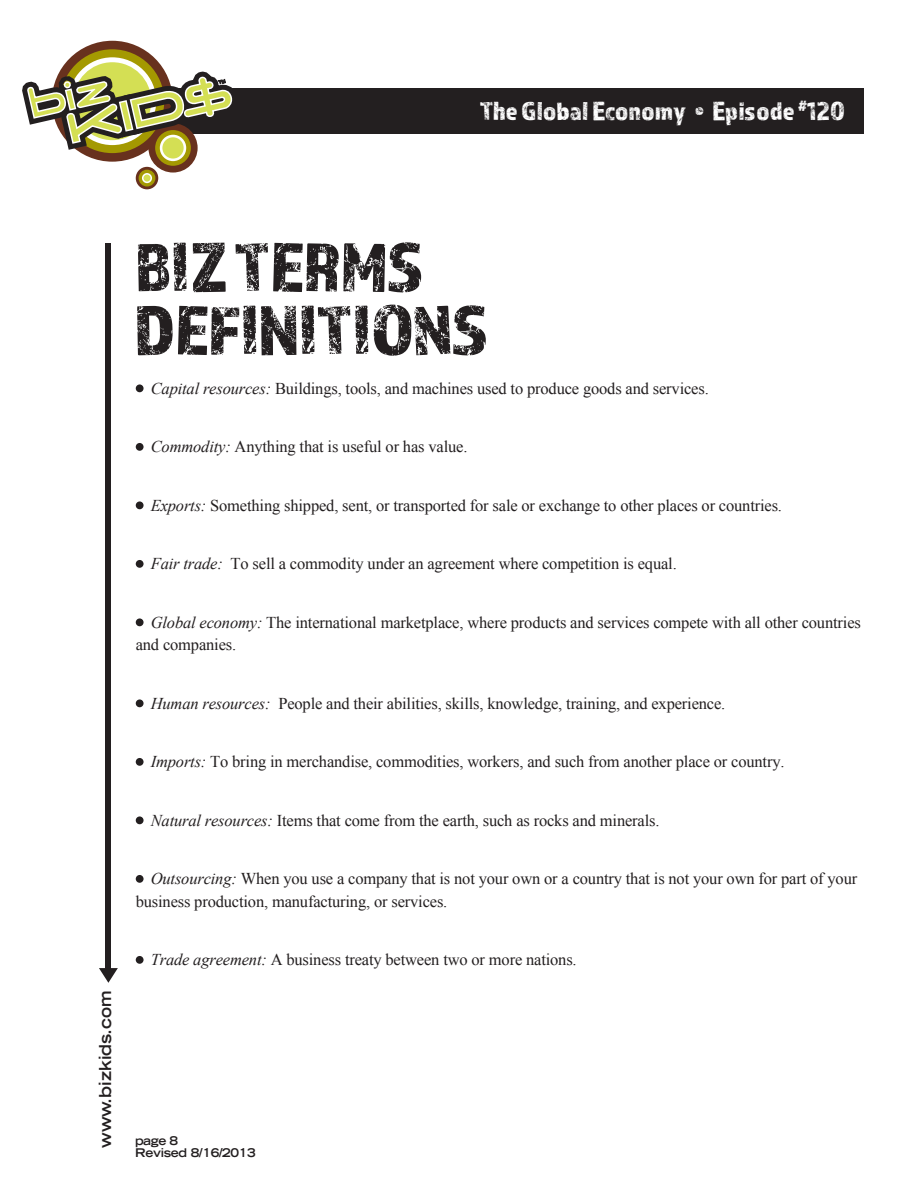
<style>
.page{position:relative;width:918px;height:1188px;background:#fff}
.page>*{position:absolute;margin:0;border:0;box-sizing:border-box;transform-origin:0 0}
.t1{font:72px/63px "Almaq Rough";letter-spacing:-.01em;color:#231f20}
.t2{font:27px "Almaq Rough";color:#fff}
.t3{font:16.5px/22.5px "Times New Roman";letter-spacing:-.01em;color:#231f20}
.t4{font:700 expanded 16.5px "Trade Gothic LT Std";color:#231f20}
.t5{font:700 expanded 12px/12px "Trade Gothic LT Std";letter-spacing:-.025em;color:#231f20}
.s1{font-style:italic}
</style>
<div class="page">
<div style="left:99px;top:88px;width:765px;height:45px;background:#231f20"></div>
<div style="left:106px;top:243px;width:5px;height:730px;background:#231f20"></div>
<svg style="left:99px;top:968px;width:19px;height:15px"></svg>
<svg style="left:22px;top:40px;width:215px;height:150px"></svg>
<div style="left:136px;top:384px;width:8px;height:8px;background:#231f20;border-radius:50%"></div>
<div style="left:136px;top:443px;width:8px;height:8px;background:#231f20;border-radius:50%"></div>
<div style="left:136px;top:501px;width:8px;height:8px;background:#231f20;border-radius:50%"></div>
<div style="left:136px;top:560px;width:8px;height:8px;background:#231f20;border-radius:50%"></div>
<div style="left:136px;top:618px;width:8px;height:8px;background:#231f20;border-radius:50%"></div>
<div style="left:136px;top:699px;width:8px;height:8px;background:#231f20;border-radius:50%"></div>
<div style="left:136px;top:758px;width:8px;height:8px;background:#231f20;border-radius:50%"></div>
<div style="left:136px;top:816px;width:8px;height:8px;background:#231f20;border-radius:50%"></div>
<div style="left:136px;top:875px;width:8px;height:8px;background:#231f20;border-radius:50%"></div>
<div style="left:136px;top:956px;width:8px;height:8px;background:#231f20;border-radius:50%"></div>
<h2 class="t2" style="left:480px;top:95px;width:366px">The Global Economy • Episode <sup>#</sup>120</h2>
<p class="t4" style="left:95px;top:1148px;width:159px;rotate:-90deg">www.bizkids.com</p>
<p class="t1" style="left:135px;top:234px;width:355px">BIZ TERMS<br>DEFINITIONS</p>
<p class="t3" style="left:151px;top:377px;width:560px"><span class="s1">Capital resources:</span> Buildings, tools, and machines used to produce goods and services.</p>
<p class="t3" style="left:151px;top:435px;width:318px"><span class="s1">Commodity:</span> Anything that is useful or has value.</p>
<p class="t3" style="left:151px;top:494px;width:633px"><span class="s1">Exports:</span> Something shipped, sent, or transported for sale or exchange to other places or countries.</p>
<p class="t3" style="left:151px;top:552px;width:528px"><span class="s1">Fair trade:</span> To sell a commodity under an agreement where competition is equal.</p>
<p class="t3" style="left:136px;top:611px;width:727px;text-indent:15px"><span class="s1">Global economy:</span> The international marketplace, where products and services compete with all other countries and companies.</p>
<p class="t3" style="left:151px;top:692px;width:576px"><span class="s1">Human resources:</span> People and their abilities, skills, knowledge, training, and experience.</p>
<p class="t3" style="left:151px;top:750px;width:635px"><span class="s1">Imports:</span> To bring in merchandise, commodities, workers, and such from another place or country.</p>
<p class="t3" style="left:151px;top:809px;width:510px"><span class="s1">Natural resources:</span> Items that come from the earth, such as rocks and minerals.</p>
<p class="t3" style="left:136px;top:867px;width:723px;text-indent:15px"><span class="s1">Outsourcing:</span> When you use a company that is not your own or a country that is not your own for part of your business production, manufacturing, or services.</p>
<p class="t3" style="left:151px;top:948px;width:428px"><span class="s1">Trade agreement:</span> A business treaty between two or more nations.</p>
<p class="t5" style="left:135px;top:1135px;width:122px">page 8<br>Revised 8/16/2013</p>
</div>
